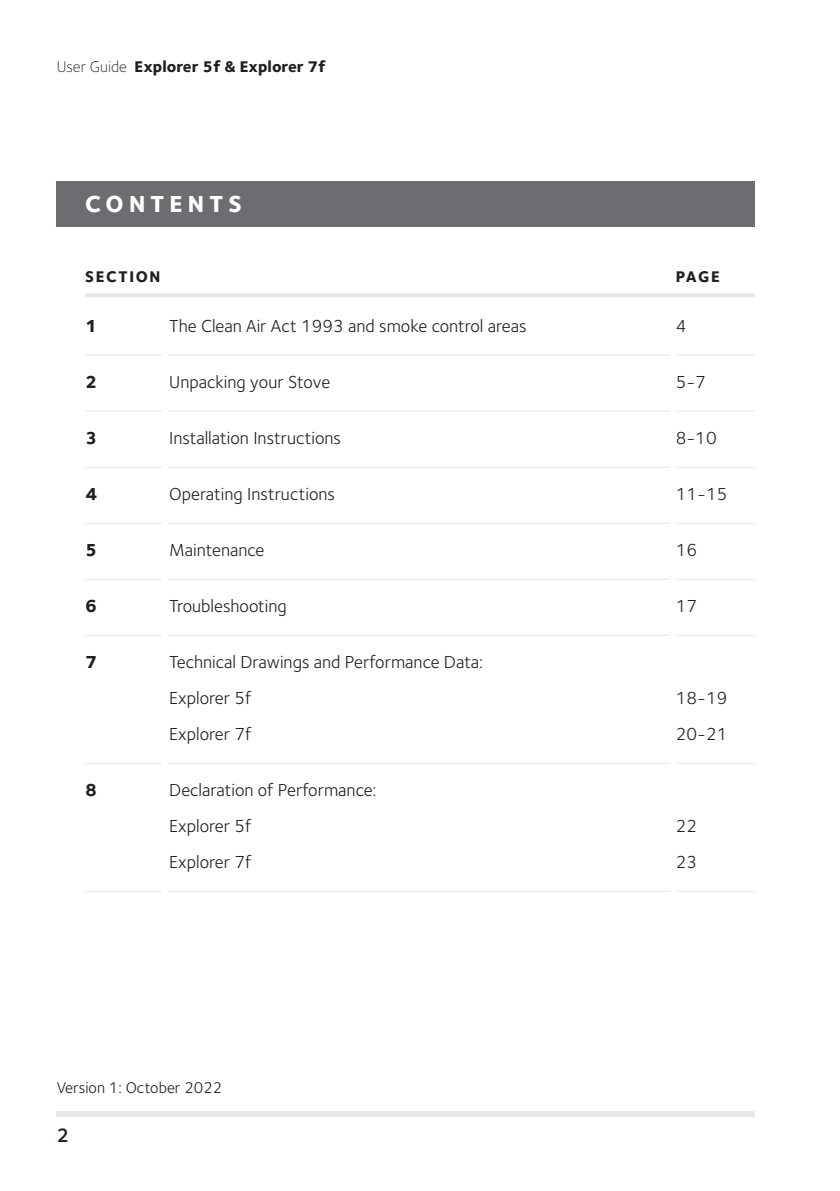
<style>
.page{position:relative;width:840px;height:1191px;background:#fff}
.page>*{position:absolute;margin:0;border:0;box-sizing:border-box;transform-origin:0 0}
.t1{font:800 24px "Foundry Sterling";letter-spacing:.22em;color:#fff}
.t2{font:600 20px "Foundry Sterling";color:#231f20}
.t3{font:18px/36px "Foundry Sterling";color:#231f20}
.t4{font:800 18px "Foundry Sterling";color:#231f20}
.t5{font:800 16px "Foundry Sterling";color:#231f20}
.t6{font:16px "Foundry Sterling";color:#231f20}
.t7{font:800 16px "Foundry Sterling";letter-spacing:.1em;color:#231f20}
.s1{font-weight:300}
</style>
<div class="page">
<div style="left:57px;top:1111px;width:697px;height:6px;background:#e6e7e9"></div>
<div style="left:57px;top:181px;width:697px;height:46px;background:#6c6d70"></div>
<hr style="left:85px;top:293px;width:669px;height:4px;background:#e6e7e9">
<hr style="left:85px;top:354px;width:669px;height:1px;background:#e6e7e9">
<hr style="left:85px;top:410px;width:669px;height:1px;background:#e6e7e9">
<hr style="left:85px;top:466px;width:669px;height:1px;background:#e6e7e9">
<hr style="left:85px;top:522px;width:669px;height:1px;background:#e6e7e9">
<hr style="left:85px;top:578px;width:669px;height:1px;background:#e6e7e9">
<hr style="left:85px;top:634px;width:669px;height:1px;background:#e6e7e9">
<hr style="left:85px;top:762px;width:669px;height:1px;background:#e6e7e9">
<hr style="left:85px;top:890px;width:669px;height:1px;background:#e6e7e9">
<div style="left:162px;top:312px;width:6px;height:635px;background:#fff"></div>
<div style="left:669px;top:312px;width:6px;height:635px;background:#fff"></div>
<p class="t5" style="left:57px;top:57px;width:270px"><span class="s1">User Guide</span> Explorer 5f &amp; Explorer 7f</p>
<h1 class="t1" style="left:81px;top:189px;width:163px">1CONTENTS</h1>
<p class="t7" style="left:85px;top:266px;width:77px">SECTION</p>
<p class="t5" style="left:675px;top:266px;width:46px">PAGE</p>
<p class="t4" style="left:85px;top:315px;width:13px">1</p>
<p class="t3" style="left:169px;top:308px;width:358px">The Clean Air Act 1993 and smoke control areas</p>
<p class="t3" style="left:675px;top:308px;width:12px">4</p>
<p class="t4" style="left:85px;top:371px;width:13px">2</p>
<p class="t3" style="left:169px;top:364px;width:163px">Unpacking your Stove</p>
<p class="t3" style="left:675px;top:364px;width:32px">5-7</p>
<p class="t4" style="left:85px;top:427px;width:13px">3</p>
<p class="t3" style="left:169px;top:420px;width:173px">Installation Instructions</p>
<p class="t3" style="left:675px;top:420px;width:42px">8-10</p>
<p class="t4" style="left:85px;top:483px;width:13px">4</p>
<p class="t3" style="left:169px;top:476px;width:167px">Operating Instructions</p>
<p class="t3" style="left:675px;top:476px;width:53px">11-15</p>
<p class="t4" style="left:85px;top:539px;width:13px">5</p>
<p class="t3" style="left:169px;top:532px;width:97px">Maintenance</p>
<p class="t3" style="left:675px;top:532px;width:23px">16</p>
<p class="t4" style="left:85px;top:595px;width:13px">6</p>
<p class="t3" style="left:169px;top:588px;width:119px">Troubleshooting</p>
<p class="t3" style="left:675px;top:588px;width:23px">17</p>
<p class="t4" style="left:85px;top:651px;width:13px">7</p>
<p class="t3" style="left:169px;top:644px;width:315px">Technical Drawings and Performance Data:<br>Explorer 5f</p>
<p class="t3" style="left:675px;top:680px;width:53px">18-19</p>
<p class="t3" style="left:169px;top:716px;width:84px">Explorer 7f</p>
<p class="t3" style="left:675px;top:716px;width:53px">20-21</p>
<p class="t4" style="left:85px;top:779px;width:13px">8</p>
<p class="t3" style="left:169px;top:772px;width:209px">Declaration of Performance:<br>Explorer 5f</p>
<p class="t3" style="left:675px;top:808px;width:23px">22</p>
<p class="t3" style="left:169px;top:844px;width:84px">Explorer 7f</p>
<p class="t3" style="left:675px;top:844px;width:23px">23</p>
<p class="t6" style="left:57px;top:1078px;width:167px">Version 1: October 2022</p>
<p class="t2" style="left:57px;top:1123px;width:14px">2</p>
</div>
